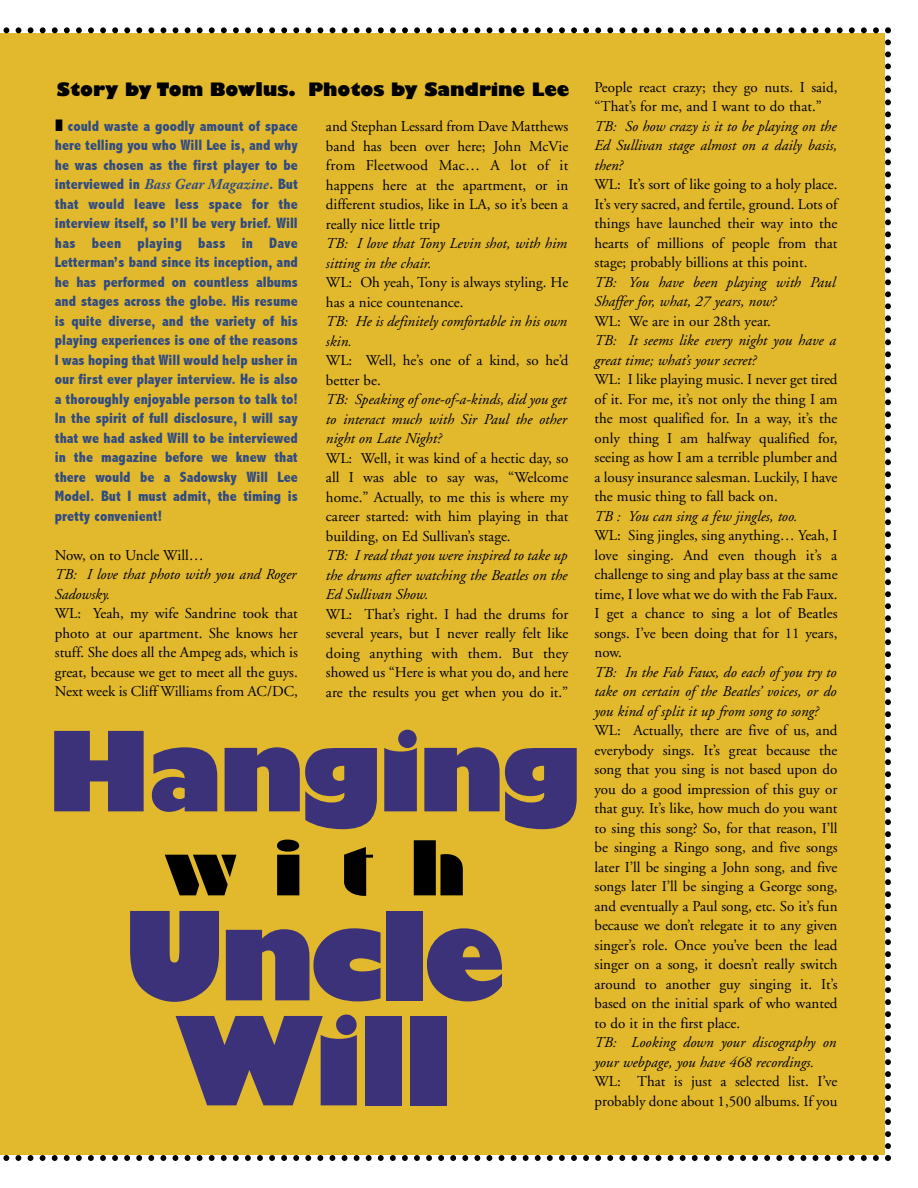
<style>
.page{position:relative;width:918px;height:1188px;background:#fff}
.page>*{position:absolute;margin:0;border:0;box-sizing:border-box;transform-origin:0 0}
.t1{font:800 120px/105px "Gill Sans";letter-spacing:-.06em;color:#3c327a;text-align:center}
.t2{font:800 108px "Gill Sans";letter-spacing:-.045em;color:#3c327a}
.t3{font:72px "Braggadocio";color:#000}
.t4{font:800 18px "Gill Sans";color:#000}
.t5{font:15px/19.5px "Adobe Garamond";color:#000;text-align:justify}
.t6{font:italic 15px/19.5px "Adobe Garamond";color:#000}
.t7{font:800 condensed 15px/19.5px "Abadi";color:#314b81;text-align:justify}
.s1{font-family:"Braggadocio";font-weight:400;font-stretch:normal;color:#000}
.s2{font-family:"Adobe Caslon Pro";font-weight:700;font-style:italic;font-stretch:normal}
</style>
<div class="page">
<div style="left:0;top:27px;width:891px;height:1134px;background:#e2b92d"></div>
<p class="t4" style="left:57px;top:78px;width:514px">Story by Tom Bowlus. Photos by Sandrine Lee</p>
<p class="t7" style="left:55px;top:117px;width:245px"><span class="s1">I</span> could waste a goodly amount of space here telling you who Will Lee is, and why he was chosen as the first player to be interviewed in <span class="s2">Bass Gear Magazine</span>. But that would leave less space for the interview itself, so I’ll be very brief. Will has been playing bass in Dave Letterman’s band since its inception, and he has performed on countless albums and stages across the globe. His resume is quite diverse, and the variety of his playing experiences is one of the reasons I was hoping that Will would help usher in our first ever player interview. He is also a thoroughly enjoyable person to talk to!<br>In the spirit of full disclosure, I will say that we had asked Will to be interviewed in the magazine before we knew that there would be a Sadowsky Will Lee Model. But I must admit, the timing is pretty convenient!</p>
<p class="t5" style="left:55px;top:546px;width:150px">Now, on to Uncle Will…</p>
<p class="t6" style="left:55px;top:565px;width:243px">TB: I love that photo with you and Roger<br>Sadowsky.</p>
<p class="t5" style="left:55px;top:604px;width:245px">WL: Yeah, my wife Sandrine took that photo at our apartment. She knows her stuff. She does all the Ampeg ads, which is great, because we get to meet all the guys.<br>Next week is Cliff Williams from AC/DC,</p>
<p class="t5" style="left:326px;top:117px;width:244px">and Stephan Lessard from Dave Matthews band has been over here; John McVie from Fleetwood Mac… A lot of it happens here at the apartment, or in different studios, like in LA, so it’s been a really nice little trip</p>
<p class="t6" style="left:326px;top:234px;width:243px">TB: I love that Tony Levin shot, with him sitting in the chair.</p>
<p class="t5" style="left:326px;top:273px;width:244px">WL: Oh yeah, Tony is always styling. He has a nice countenance.</p>
<p class="t6" style="left:326px;top:312px;width:243px">TB: He is definitely comfortable in his own skin.</p>
<p class="t5" style="left:326px;top:351px;width:244px">WL: Well, he’s one of a kind, so he’d better be.</p>
<p class="t6" style="left:326px;top:390px;width:242px;text-align:justify">TB: Speaking of one-of-a-kinds, did you get to interact much with Sir Paul the other night on Late Night?</p>
<p class="t5" style="left:326px;top:448px;width:244px">WL: Well, it was kind of a hectic day, so all I was able to say was, “Welcome home.” Actually, to me this is where my career started: with him playing in that building, on Ed Sullivan’s stage.</p>
<p class="t6" style="left:326px;top:546px;width:243px;text-align:justify">TB: I read that you were inspired to take up the drums after watching the Beatles on the Ed Sullivan Show.</p>
<p class="t5" style="left:326px;top:604px;width:244px">WL: That’s right. I had the drums for several years, but I never really felt like doing anything with them. But they showed us “Here is what you do, and here are the results you get when you do it.”</p>
<h2 class="t2" style="left:47px;top:704px;width:537px">Hanging</h2>
<h3 class="t3" style="left:163px;top:840px;width:304px">with</h3>
<h1 class="t1" style="left:123px;top:903px;width:385px">Uncle<br>Will</h1>
<p class="t5" style="left:595px;top:78px;width:245px">People react crazy; they go nuts. I said, “That’s for me, and I want to do that.”</p>
<p class="t6" style="left:595px;top:117px;width:244px;text-align:justify">TB: So how crazy is it to be playing on the Ed Sullivan stage almost on a daily basis, then?</p>
<p class="t5" style="left:595px;top:175px;width:245px">WL: It’s sort of like going to a holy place.<br>It’s very sacred, and fertile, ground. Lots of things have launched their way into the hearts of millions of people from that stage; probably billions at this point.</p>
<p class="t6" style="left:595px;top:273px;width:242px">TB: You have been playing with Paul<br>Shaffer for, what, 27 years, now?</p>
<p class="t5" style="left:595px;top:312px;width:178px">WL: We are in our 28th year.</p>
<p class="t6" style="left:595px;top:331px;width:243px">TB: It seems like every night you have a great time; what’s your secret?</p>
<p class="t5" style="left:595px;top:370px;width:245px">WL: I like playing music. I never get tired of it. For me, it’s not only the thing I am the most qualified for. In a way, it’s the only thing I am halfway qualified for, seeing as how I am a terrible plumber and a lousy insurance salesman. Luckily, I have the music thing to fall back on.</p>
<p class="t6" style="left:595px;top:507px;width:205px">TB : You can sing a few jingles, too.</p>
<p class="t5" style="left:595px;top:526px;width:245px">WL: Sing jingles, sing anything… Yeah, I love singing. And even though it’s a challenge to sing and play bass at the same time, I love what we do with the Fab Faux.<br>I get a chance to sing a lot of Beatles songs. I’ve been doing that for 11 years, now.</p>
<p class="t6" style="left:595px;top:663px;width:244px;text-align:justify">TB: In the Fab Faux, do each of you try to take on certain of the Beatles’ voices, or do you kind of split it up from song to song?</p>
<p class="t5" style="left:595px;top:721px;width:245px">WL: Actually, there are five of us, and everybody sings. It’s great because the song that you sing is not based upon do you do a good impression of this guy or that guy. It’s like, how much do you want to sing this song? So, for that reason, I’ll be singing a Ringo song, and five songs later I’ll be singing a John song, and five songs later I’ll be singing a George song, and eventually a Paul song, etc. So it’s fun because we don’t relegate it to any given singer’s role. Once you’ve been the lead singer on a song, it doesn’t really switch around to another guy singing it. It’s based on the initial spark of who wanted to do it in the first place.</p>
<p class="t6" style="left:595px;top:1033px;width:243px">TB: Looking down your discography on your webpage, you have 468 recordings.</p>
<p class="t5" style="left:595px;top:1072px;width:245px">WL: That is just a selected list. I’ve probably done about 1,500 albums. If you</p>
</div>
